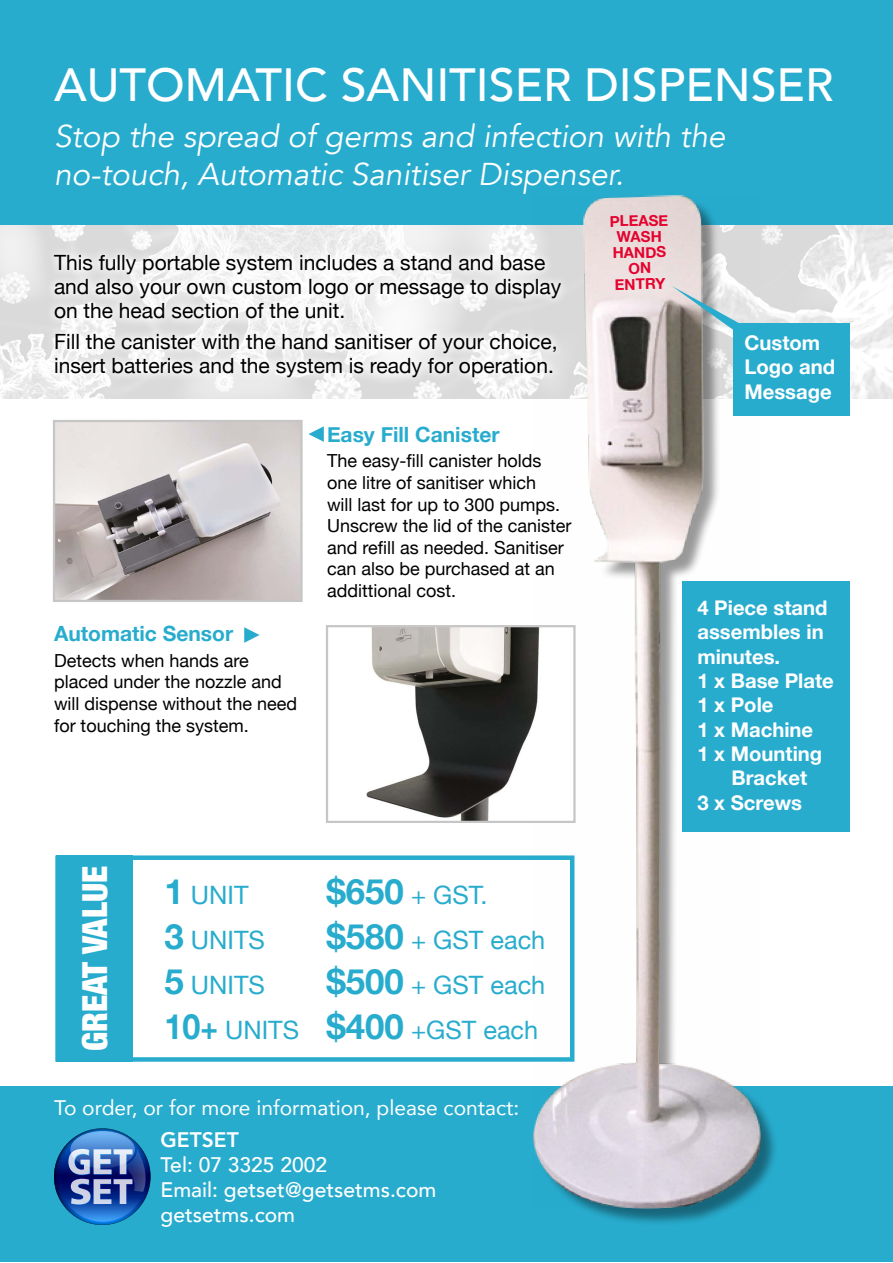
<style>
.page{position:relative;width:893px;height:1263px;background:#fff}
.page>*{position:absolute;margin:0;border:0;box-sizing:border-box;transform-origin:0 0}
.t1{font:500 46.5px "Avenir";color:#fff}
.t2{font:900 condensed 34.5px "Helvetica Neue";color:#fff}
.t3{font:italic 31.5px/37.8px "Avenir";color:#fff}
.t4{font:25.35px/45px "Helvetica Neue";color:#28acce;text-align:right}
.t5{font:21px/24px "Helvetica Neue";color:#000}
.t6{font:500 21px/25.2px "Avenir";color:#fff}
.t7{font:21px "Avenir";color:#fff}
.t8{font:700 21px "Helvetica Neue";color:#28acce}
.t9{font:800 21px "Avenir";color:#fff}
.t10{font:700 20.25px/24.3px "Helvetica Neue";color:#fff}
.t11{font:18px/21.6px "Helvetica Neue";color:#000}
.t12{font:700 15px/15.8px "Helvetica Neue";color:#e4032e;text-align:center}
.s1{font-weight:700;font-size:34.8px}
.s2{font-weight:700;font-size:31.5px}
</style>
<div class="page">
<div style="left:57px;top:855px;width:76px;height:207px;background:#28acce"></div>
<div style="left:0;top:1086px;width:893px;height:176px;background:#28acce"></div>
<img style="left:0;top:225px;width:893px;height:174px">
<div style="left:0;top:0;width:893px;height:225px;background:#28acce"></div>
<svg style="left:45px;top:246px;width:489px;height:140px;fill:#f3f3f3"></svg>
<div style="left:536px;top:198px;width:243px;height:1029px;background:#000;opacity:.4"></div>
<img style="left:534px;top:195px;width:226px;height:1014px">
<img style="left:56px;top:423px;width:244px;height:176px">
<div style="left:53px;top:420px;width:250px;height:182px;border:2px solid #c6c6c6"></div>
<img style="left:366px;top:628px;width:207px;height:192px">
<div style="left:326px;top:625px;width:250px;height:198px;border:2px solid #c6c6c6"></div>
<div style="left:733px;top:323px;width:117px;height:93px;background:#28acce"></div>
<svg style="left:672px;top:286px;width:80px;height:44px;background:#b2bfc1"></svg>
<div style="left:682px;top:581px;width:168px;height:251px;background:#28acce"></div>
<svg style="left:54px;top:1128px;width:97px;height:97px"></svg>
<img style="left:62px;top:1131px;width:84px;height:91px">
<div style="left:55px;top:855px;width:519px;height:207px;border:4px solid #28acce"></div>
<svg style="left:244px;top:627px;width:16px;height:16px"></svg>
<svg style="left:308px;top:426px;width:16px;height:16px"></svg>
<h1 class="t1" style="left:54px;top:44px;width:781px">Automatic Sanitiser Dispenser</h1>
<h3 class="t3" style="left:54px;top:118px;width:673px">Stop the spread of germs and infection with the no-touch, Automatic Sanitiser Dispenser.</h3>
<p class="t5" style="left:54px;top:252px;width:509px">This fully portable system includes a stand and base and also your own custom logo or message to display on the head section of the unit.</p>
<p class="t5" style="left:54px;top:330px;width:505px">Fill the canister with the hand sanitiser of your choice, insert batteries and the system is ready for operation.</p>
<p class="t8" style="left:54px;top:617px;width:181px">Automatic Sensor</p>
<p class="t11" style="left:54px;top:651px;width:245px">Detects when hands are placed under the nozzle and will dispense without the need for touching the system.</p>
<p class="t8" style="left:327px;top:417px;width:174px">Easy Fill Canister</p>
<p class="t11" style="left:327px;top:451px;width:246px">The easy-fill canister holds one litre of sanitiser which<br>will last for up to 300 pumps.<br>Unscrew the lid of the canister and refill as needed. Sanitiser can also be purchased at an addittional cost.</p>
<h2 class="t2" style="left:66px;top:1051px;width:187px;rotate:-90deg">Great Value</h2>
<h3 class="t4" style="left:165px;top:874px;width:86px"><span class="s1">1</span> UNIT</h3>
<h3 class="t4" style="left:327px;top:874px;width:163px"><span class="s1">$650</span> + GST.</h3>
<h3 class="t4" style="left:165px;top:919px;width:102px"><span class="s1">3</span> UNITS</h3>
<h3 class="t4" style="left:327px;top:919px;width:220px"><span class="s1">$580</span> + GST each</h3>
<h3 class="t4" style="left:165px;top:964px;width:102px"><span class="s1">5</span> UNITS</h3>
<h3 class="t4" style="left:165px;top:964px;width:382px"><span class="s1">$500</span> + GST each<br><span class="s1">10</span><span class="s2">+</span> UNITS <span class="s1">$400</span> +GST each</h3>
<p class="t7" style="left:54px;top:1091px;width:467px">To order, or for more information, please contact:</p>
<p class="t9" style="left:161px;top:1123px;width:80px">GETSET</p>
<p class="t6" style="left:161px;top:1151px;width:277px">Tel: 07 3325 2002<br>Email: getset@getsetms.com getsetms.com</p>
<p class="t12" style="left:609px;top:214px;width:59px;rotate:-1deg">Please wash hands on entry</p>
<p class="t10" style="left:744px;top:331px;width:92px">Custom<br>Logo and<br>Message</p>
<p class="t10" style="left:697px;top:596px;width:132px">4 Piece stand</p>
<p class="t10" style="left:697px;top:620px;width:128px">assembles in</p>
<p class="t10" style="left:697px;top:645px;width:84px">minutes.</p>
<p class="t10" style="left:697px;top:669px;width:138px">1 x Base Plate</p>
<p class="t10" style="left:697px;top:693px;width:78px">1 x Pole</p>
<p class="t10" style="left:697px;top:718px;width:117px">1 x Machine</p>
<p class="t10" style="left:697px;top:742px;width:126px">1 x Mounting</p>
<p class="t10" style="left:731px;top:766px;width:77px">Bracket</p>
<p class="t10" style="left:697px;top:791px;width:106px">3 x Screws</p>
</div>
